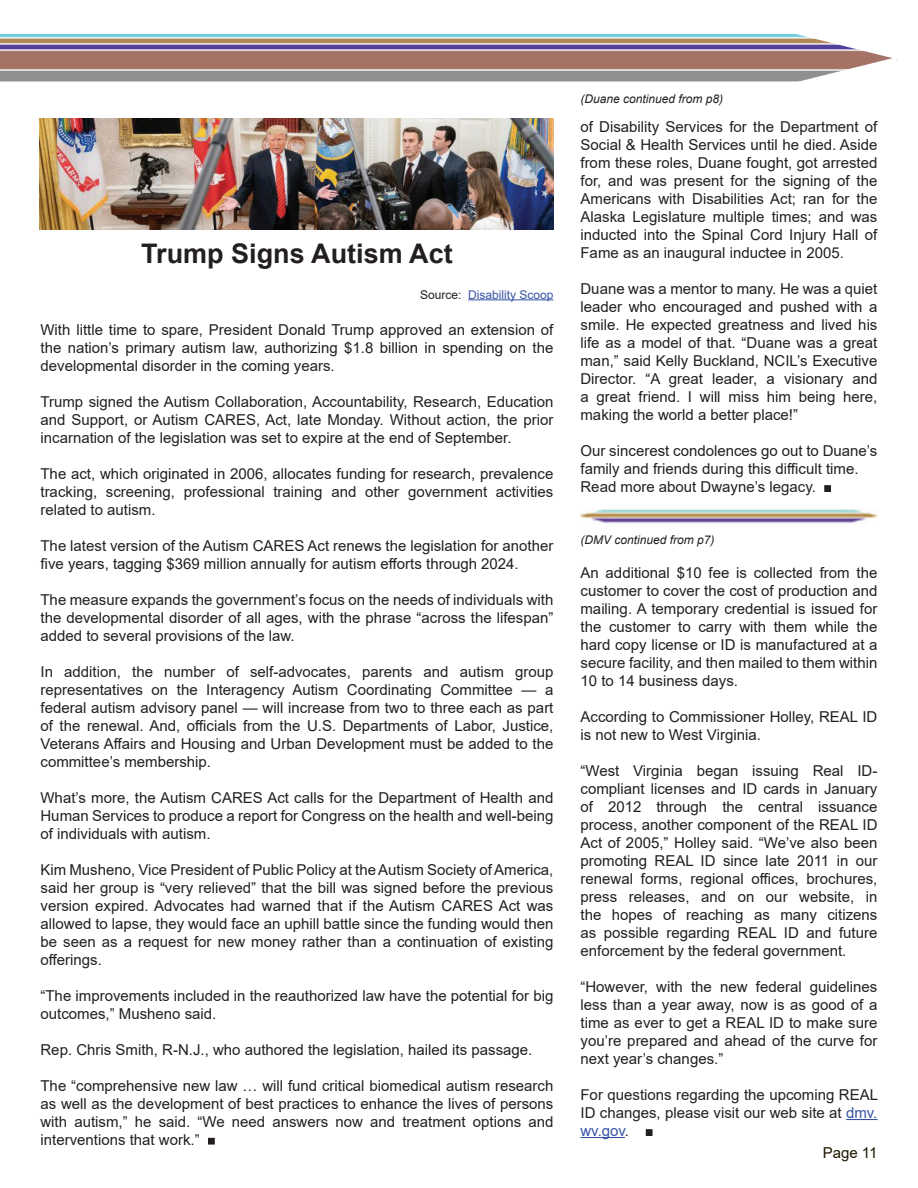
<style>
.page{position:relative;width:918px;height:1188px;background:#fff}
.page>*{position:absolute;margin:0;border:0;box-sizing:border-box;transform-origin:0 0}
.t1{font:700 27px "Arial";color:#231f20}
.t2{font:15px/18px "Arial";color:#231f20;text-align:justify}
.t3{font:15px "Arial";color:#1e1500}
.t4{font:italic 12px "Arial";color:#231f20}
.t5{font:12px "Arial";color:#3853a3}
.s1{color:#231f20}
.s2{color:#3853a3}
</style>
<div class="page">
<img style="left:0;top:35px;width:787px;height:47px">
<svg style="left:787px;top:34px;width:110px;height:48px"></svg>
<hr style="left:468px;top:299px;width:85px;height:1px;background:#3853a3">
<div style="left:208px;top:1138px;width:7px;height:7px;border:2px solid #231f20"></div>
<img style="left:39px;top:118px;width:514px;height:112px">
<img style="left:580px;top:509px;width:298px;height:15px">
<div style="left:824px;top:485px;width:7px;height:7px;border:2px solid #231f20"></div>
<hr style="left:846px;top:1119px;width:32px;height:1px;background:#3853a3">
<hr style="left:580px;top:1137px;width:45px;height:1px;background:#3853a3">
<div style="left:646px;top:1129px;width:7px;height:7px;border:2px solid #231f20"></div>
<h1 class="t1" style="left:141px;top:234px;width:313px">Trump Signs Autism Act</h1>
<p class="t5" style="left:420px;top:286px;width:135px"><span class="s1">Source:</span> Disability Scoop</p>
<p class="t2" style="left:40px;top:320px;width:514px">With little time to spare, President Donald Trump approved an extension of the nation’s primary autism law, authorizing $1.8 billion in spending on the developmental disorder in the coming years.</p>
<p class="t2" style="left:40px;top:392px;width:514px">Trump signed the Autism Collaboration, Accountability, Research, Education and Support, or Autism CARES, Act, late Monday. Without action, the prior incarnation of the legislation was set to expire at the end of September.</p>
<p class="t2" style="left:40px;top:464px;width:514px">The act, which originated in 2006, allocates funding for research, prevalence tracking, screening, professional training and other government activities related to autism.</p>
<p class="t2" style="left:40px;top:536px;width:514px">The latest version of the Autism CARES Act renews the legislation for another five years, tagging $369 million annually for autism efforts through 2024.</p>
<p class="t2" style="left:40px;top:590px;width:514px">The measure expands the government’s focus on the needs of individuals with the developmental disorder of all ages, with the phrase “across the lifespan” added to several provisions of the law.</p>
<p class="t2" style="left:40px;top:662px;width:514px">In addition, the number of self-advocates, parents and autism group representatives on the Interagency Autism Coordinating Committee — a federal autism advisory panel — will increase from two to three each as part of the renewal. And, officials from the U.S. Departments of Labor, Justice, Veterans Affairs and Housing and Urban Development must be added to the committee’s membership.</p>
<p class="t2" style="left:40px;top:788px;width:514px">What’s more, the Autism CARES Act calls for the Department of Health and Human Services to produce a report for Congress on the health and well-being of individuals with autism.</p>
<p class="t2" style="left:40px;top:860px;width:514px">Kim Musheno, Vice President of Public Policy at the Autism Society of America, said her group is “very relieved” that the bill was signed before the previous version expired. Advocates had warned that if the Autism CARES Act was allowed to lapse, they would face an uphill battle since the funding would then be seen as a request for new money rather than a continuation of existing offerings.</p>
<p class="t2" style="left:40px;top:986px;width:514px">“The improvements included in the reauthorized law have the potential for big outcomes,” Musheno said.</p>
<p class="t2" style="left:40px;top:1040px;width:493px">Rep. Chris Smith, R-N.J., who authored the legislation, hailed its passage.</p>
<p class="t2" style="left:40px;top:1076px;width:514px">The “comprehensive new law … will fund critical biomedical autism research as well as the development of best practices to enhance the lives of persons with autism,” he said. “We need answers now and treatment options and interventions that work.”</p>
<p class="t4" style="left:580px;top:91px;width:144px">(Duane continued from p8)</p>
<p class="t2" style="left:580px;top:118px;width:299px">of Disability Services for the Department of Social &amp; Health Services until he died. Aside from these roles, Duane fought, got arrested for, and was present for the signing of the Americans with Disabilities Act; ran for the Alaska Legislature multiple times; and was inducted into the Spinal Cord Injury Hall of Fame as an inaugural inductee in 2005.</p>
<p class="t2" style="left:580px;top:280px;width:298px">Duane was a mentor to many. He was a quiet leader who encouraged and pushed with a smile. He expected greatness and lived his life as a model of that. “Duane was a great man,” said Kelly Buckland, NCIL’s Executive Director. “A great leader, a visionary and a great friend. I will miss him being here, making the world a better place!”</p>
<p class="t2" style="left:580px;top:442px;width:298px;text-align:left">Our sincerest condolences go out to Duane’s family and friends during this difficult time.<br>Read more about Dwayne’s legacy.</p>
<p class="t4" style="left:580px;top:532px;width:136px">(DMV continued from p7)</p>
<p class="t2" style="left:580px;top:564px;width:298px">An additional $10 fee is collected from the customer to cover the cost of production and mailing. A temporary credential is issued for the customer to carry with them while the hard copy license or ID is manufactured at a secure facility, and then mailed to them within 10 to 14 business days.</p>
<p class="t2" style="left:580px;top:708px;width:298px">According to Commissioner Holley, REAL ID is not new to West Virginia.</p>
<p class="t2" style="left:580px;top:762px;width:298px">“West Virginia began issuing Real ID&shy;compliant licenses and ID cards in January of 2012 through the central issuance process, another component of the REAL ID Act of 2005,” Holley said. “We’ve also been promoting REAL ID since late 2011 in our renewal forms, regional offices, brochures, press releases, and on our website, in the hopes of reaching as many citizens as possible regarding REAL ID and future enforcement by the federal government.</p>
<p class="t2" style="left:580px;top:978px;width:298px">“However, with the new federal guidelines less than a year away, now is as good of a time as ever to get a REAL ID to make sure you’re prepared and ahead of the curve for next year’s changes.”</p>
<p class="t2" style="left:580px;top:1086px;width:299px">For questions regarding the upcoming REAL ID changes, please visit our web site at <span class="s2">dmv. wv.gov</span>.</p>
<p class="t3" style="left:823px;top:1143px;width:56px">Page 11</p>
</div>
